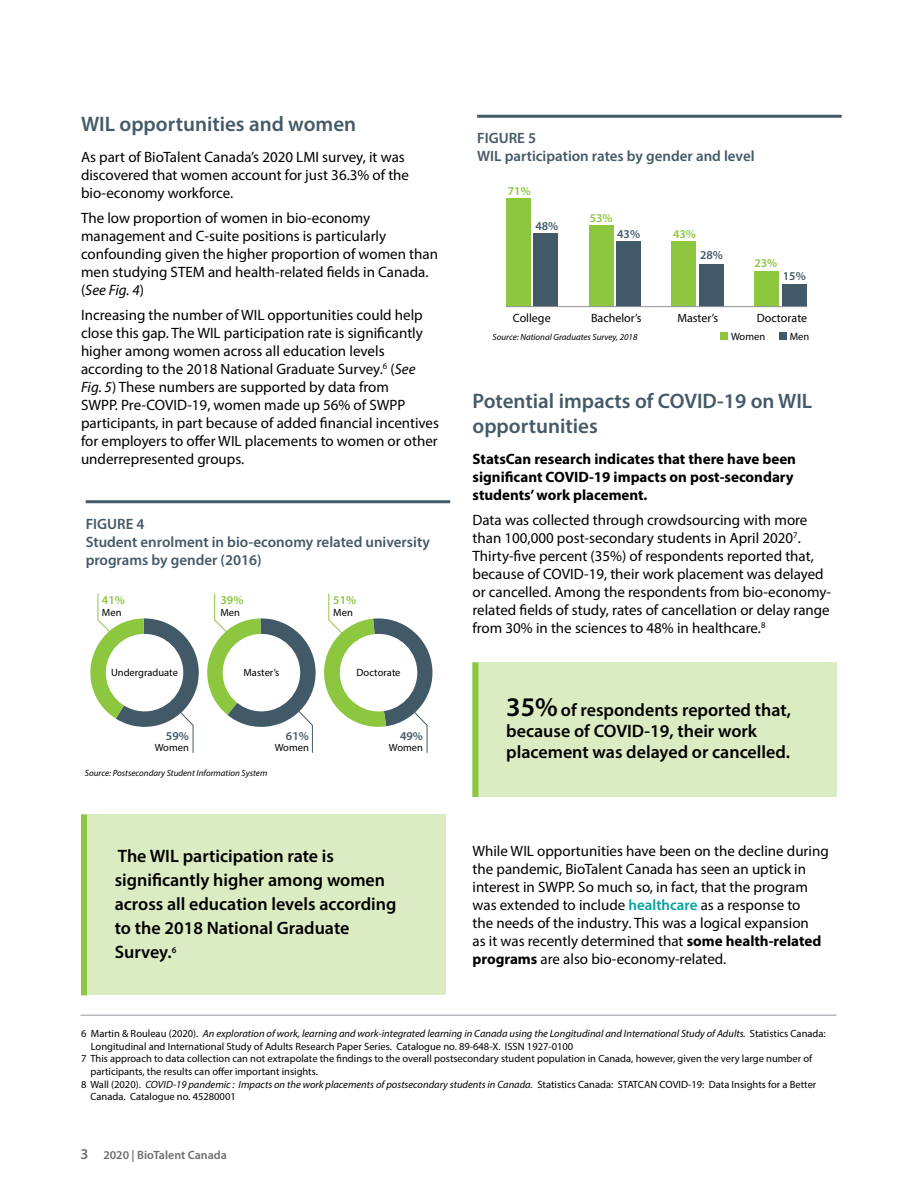
<style>
.page{position:relative;width:918px;height:1188px;background:#fff}
.page>*{position:absolute;margin:0;border:0;box-sizing:border-box;transform-origin:0 0}
.t1{font:600 21px/25.2px "Myriad Pro";color:#445a68}
.Pull_Quote{font:600 18px/24px "Myriad Pro";color:#000}
.Body{font:15px/18px "Myriad Pro";color:#000}
.Figure_Titles{font:600 15px/18px "Myriad Pro";color:#445a68}
.Body-2{font:700 15px/18px "Myriad Pro";color:#000}
.t2{font:12px "Myriad Pro";color:#000}
.t3{font:600 12px "Myriad Pro";color:#6d6e71}
.t4{font:600 12px "Myriad Pro";color:#8dc63f}
.t5{font:600 12px "Myriad Pro";color:#425a68}
.Footnotes{font:10.5px/12.6px "Myriad Pro";color:#000}
.t6{font:italic 9px "Myriad Pro";color:#000}
.s1{font-style:italic}
.s2{font-size:27px}
.s3{font-weight:600;color:#00a29d}
.s4{font-weight:700}
.s5{font-size:15px}
</style>
<div class="page">
<svg style="left:90px;top:593px;width:343px;height:160px"></svg>
<hr style="left:86px;top:500px;width:364px;height:3px;background:#445a68">
<div style="left:720px;top:333px;width:7px;height:7px;background:#8dc63f"></div>
<div style="left:779px;top:333px;width:8px;height:7px;background:#425a68"></div>
<div style="left:782px;top:284px;width:25px;height:23px;background:#425a68"></div>
<div style="left:754px;top:271px;width:25px;height:36px;background:#8dc63f"></div>
<div style="left:699px;top:264px;width:25px;height:43px;background:#425a68"></div>
<div style="left:672px;top:241px;width:24px;height:66px;background:#8dc63f"></div>
<div style="left:616px;top:241px;width:25px;height:66px;background:#425a68"></div>
<div style="left:589px;top:225px;width:25px;height:82px;background:#8dc63f"></div>
<div style="left:533px;top:233px;width:25px;height:74px;background:#425a68"></div>
<div style="left:506px;top:198px;width:25px;height:109px;background:#8dc63f"></div>
<hr style="left:506px;top:306px;width:301px;height:1px;background:#939598">
<hr style="left:477px;top:115px;width:365px;height:3px;background:#445a68">
<div style="left:472px;top:662px;width:365px;height:135px;background:#dbebc2"></div>
<div style="left:472px;top:662px;width:6px;height:135px;background:#8dc63f"></div>
<div style="left:81px;top:814px;width:365px;height:181px;background:#dbebc2"></div>
<div style="left:81px;top:814px;width:6px;height:181px;background:#8dc63f"></div>
<hr style="left:80px;top:1015px;width:756px;height:1px;background:#b7b9c0">
<h2 class="t1" style="left:81px;top:110px;width:277px">WIL opportunities and women</h2>
<p class="Body" style="left:81px;top:148px;width:330px">As part of BioTalent Canada’s 2020 LMI survey, it was discovered that women account for just 36.3% of the bio-economy workforce.</p>
<p class="Body" style="left:81px;top:208px;width:359px">The low proportion of women in bio-economy management and C-suite positions is particularly confounding given the higher proportion of women than men studying STEM and health-related fields in Canada. (<span class="s1">See Fig. 4</span>)</p>
<p class="Body" style="left:81px;top:305px;width:360px">Increasing the number of WIL opportunities could help close this gap. The WIL participation rate is significantly higher among women across all education levels according to the 2018 National Graduate Survey.<sup>6</sup> (<span class="s1">See Fig. 5</span>) These numbers are supported by data from<br>SWPP. Pre-COVID-19, women made up 56% of SWPP participants, in part because of added financial incentives for employers to offer WIL placements to women or other underrepresented groups.</p>
<p class="Figure_Titles" style="left:86px;top:515px;width:346px">FIGURE 4<br>Student enrolment in bio-economy related university programs by gender (2016)</p>
<p class="t4" style="left:102px;top:592px;width:24px">41%</p>
<p class="Footnotes" style="left:102px;top:606px;width:21px">Men</p>
<p class="t4" style="left:220px;top:592px;width:24px">39%</p>
<p class="Footnotes" style="left:220px;top:606px;width:21px">Men</p>
<p class="t4" style="left:333px;top:592px;width:24px">51%</p>
<p class="Footnotes" style="left:333px;top:606px;width:21px">Men</p>
<p class="Footnotes" style="left:111px;top:666px;width:68px">Undergraduate</p>
<p class="Footnotes" style="left:244px;top:666px;width:37px">Master’s</p>
<p class="Footnotes" style="left:357px;top:666px;width:45px">Doctorate</p>
<p class="t5" style="left:166px;top:728px;width:24px">59%</p>
<p class="Footnotes" style="left:155px;top:741px;width:36px">Women</p>
<p class="t5" style="left:286px;top:728px;width:24px">61%</p>
<p class="Footnotes" style="left:275px;top:741px;width:36px">Women</p>
<p class="t5" style="left:400px;top:728px;width:24px">49%</p>
<p class="Footnotes" style="left:389px;top:741px;width:36px">Women</p>
<p class="t6" style="left:85px;top:768px;width:184px">Source: Postsecondary Student Information System</p>
<p class="Pull_Quote" style="left:115px;top:843px;width:283px">The WIL participation rate is significantly higher among women across all education levels according to the 2018 National Graduate<br>Survey.<sup>6</sup></p>
<p class="Figure_Titles" style="left:477px;top:129px;width:279px">FIGURE 5<br>WIL participation rates by gender and level</p>
<p class="t4" style="left:508px;top:184px;width:24px">71%</p>
<p class="t5" style="left:535px;top:218px;width:24px">48%</p>
<p class="t4" style="left:590px;top:210px;width:24px">53%</p>
<p class="t5" style="left:617px;top:227px;width:24px">43%</p>
<p class="t4" style="left:673px;top:227px;width:24px">43%</p>
<p class="t5" style="left:700px;top:247px;width:24px">28%</p>
<p class="t4" style="left:754px;top:256px;width:24px">23%</p>
<p class="t5" style="left:783px;top:268px;width:24px">15%</p>
<p class="t2" style="left:513px;top:311px;width:39px">College</p>
<p class="t2" style="left:591px;top:311px;width:52px">Bachelor’s</p>
<p class="t2" style="left:677px;top:311px;width:42px">Master’s</p>
<p class="t2" style="left:757px;top:311px;width:52px">Doctorate</p>
<p class="t6" style="left:493px;top:332px;width:146px">Source: National Graduates Survey, 2018</p>
<p class="Footnotes" style="left:731px;top:330px;width:36px">Women</p>
<p class="Footnotes" style="left:790px;top:330px;width:21px">Men</p>
<h2 class="t1" style="left:472px;top:387px;width:341px">Potential impacts of COVID-19 on WIL opportunities</h2>
<p class="Body-2" style="left:472px;top:450px;width:325px">StatsCan research indicates that there have been significant COVID-19 impacts on post-secondary students’ work placement.</p>
<p class="Body" style="left:472px;top:511px;width:360px">Data was collected through crowdsourcing with more than 100,000 post-secondary students in April 2020<sup>7</sup>.<br>Thirty-five percent (35%) of respondents reported that, because of COVID-19, their work placement was delayed or cancelled. Among the respondents from bio-economy&shy;related fields of study, rates of cancellation or delay range from 30% in the sciences to 48% in healthcare.<sup>8</sup></p>
<p class="Pull_Quote" style="left:506px;top:699px;width:286px;line-height:21px"><span class="s2">35%</span> of respondents reported that, because of COVID-19, their work placement was delayed or cancelled.</p>
<p class="Body" style="left:472px;top:842px;width:358px">While WIL opportunities have been on the decline during the pandemic, BioTalent Canada has seen an uptick in interest in SWPP. So much so, in fact, that the program was extended to include <span class="s3">healthcare</span> as a response to<br>the needs of the industry. This was a logical expansion<br>as it was recently determined that <span class="s4">some health-related programs</span> are also bio-economy-related.</p>
<p class="Footnotes" style="left:91px;top:1027px;width:736px;text-indent:-10px">6 Martin &amp; Rouleau (2020). <span class="s1">An exploration of work, learning and work-integrated learning in Canada using the Longitudinal and International Study of Adults.</span> Statistics Canada:<br>Longitudinal and International Study of Adults Research Paper Series. Catalogue no. 89-648-X. ISSN 1927-0100</p>
<p class="Footnotes" style="left:90px;top:1052px;width:723px;text-indent:-9px">7 This approach to data collection can not extrapolate the findings to the overall postsecondary student population in Canada, however, given the very large number of participants, the results can offer important insights.</p>
<p class="Footnotes" style="left:90px;top:1078px;width:727px;text-indent:-9px">8 Wall (2020). <span class="s1">COVID-19 pandemic : Impacts on the work placements of postsecondary students in Canada.</span> Statistics Canada: STATCAN COVID-19: Data Insights for a Better<br>Canada. Catalogue no. 45280001</p>
<p class="t3" style="left:80px;top:1147px;width:148px"><span class="s5">3</span> 2020 | BioTalent Canada</p>
</div>
